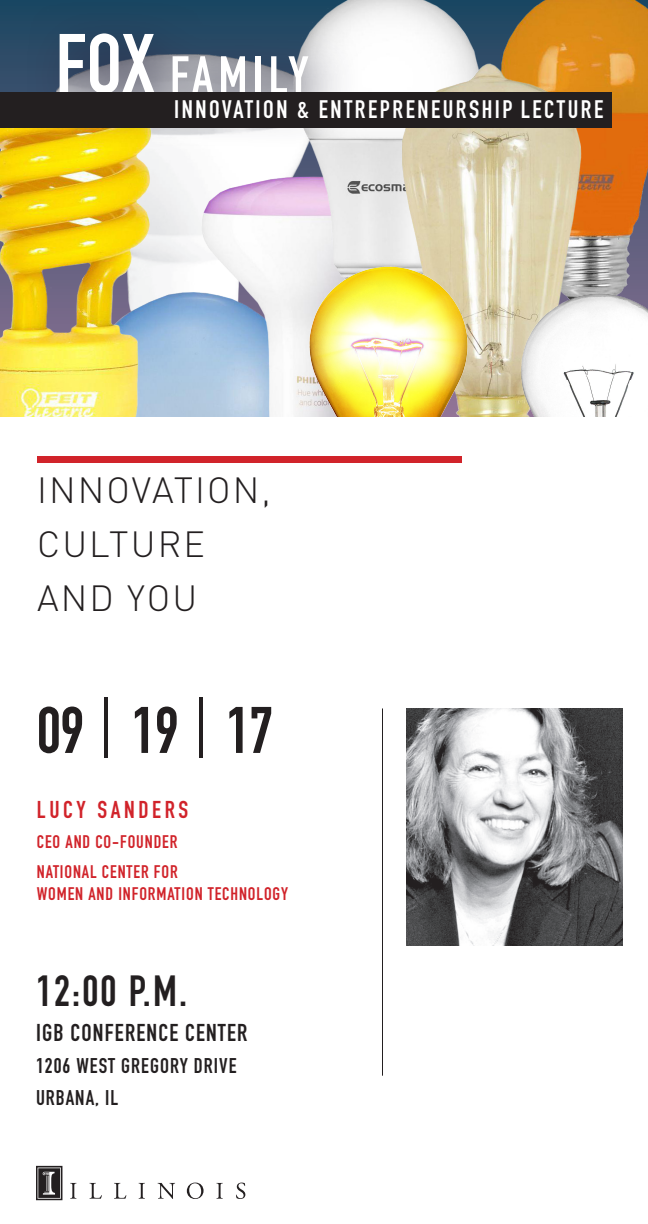
<style>
.page{position:relative;width:648px;height:1224px;background:#fff}
.page>*{position:absolute;margin:0;border:0;box-sizing:border-box;transform-origin:0 0}
.t1{font:64.6px "DIN Engschrift Std";color:#231f20}
.t2{font:52.2px "DIN Engschrift Std";letter-spacing:.1em;color:#fff}
.t3{font:43px "DIN Engschrift Std";color:#231f20}
.t4{font:300 36px/54px "DIN Pro";letter-spacing:.06em;color:#231f20}
.t5{font:25px "DIN Engschrift Std";letter-spacing:.1em;color:#fff}
.t6{font:24px "DIN Engschrift Std";letter-spacing:.05em;color:#231f20}
.t7{font:24px "DIN Engschrift Std";letter-spacing:.15em;color:#d1232a}
.t8{font:21px "DIN Engschrift Std";letter-spacing:.05em;color:#231f20}
.t9{font:18px/21.6px "DIN Engschrift Std";letter-spacing:.05em;color:#d1232a}
.s1{font-size:83.5px}
.s2{font-family:"DIN Pro";font-weight:300;font-size:70.1px}
</style>
<div class="page">
<img style="left:166px;top:272px;width:18px;height:145px">
<img style="left:184px;top:162px;width:100px;height:255px">
<img style="left:280px;top:0;width:209px;height:395px">
<img style="left:489px;top:0;width:159px;height:288px">
<img style="left:383px;top:45px;width:219px;height:372px">
<img style="left:0;top:87px;width:166px;height:330px">
<img style="left:284px;top:263px;width:209px;height:154px">
<img style="left:495px;top:288px;width:153px;height:129px">
<img style="left:406px;top:708px;width:216px;height:238px">
<div style="left:37px;top:457px;width:424px;height:6px;background:#d1232a"></div>
<hr style="left:382px;top:708px;width:1px;height:368px;background:#231f20">
<svg style="left:36px;top:1166px;width:26px;height:34px"></svg>
<svg style="left:70px;top:1183px;width:6px;height:16px"></svg>
<svg style="left:89px;top:1183px;width:13px;height:16px"></svg>
<svg style="left:114px;top:1183px;width:12px;height:16px"></svg>
<svg style="left:139px;top:1183px;width:6px;height:16px"></svg>
<svg style="left:158px;top:1183px;width:17px;height:16px"></svg>
<svg style="left:187px;top:1183px;width:17px;height:16px"></svg>
<svg style="left:216px;top:1183px;width:7px;height:16px"></svg>
<svg style="left:236px;top:1183px;width:9px;height:16px"></svg>
<svg style="left:27px;top:2px;width:332px;height:145px;background:#768488"></svg>
<div style="left:0;top:92px;width:612px;height:36px;background:#231f20"></div>
<p class="t2" style="left:56px;top:45px;width:254px"><span class="s1">FOX</span> FAMILY</p>
<p class="t5" style="left:174px;top:94px;width:431px">INNOVATION &amp; ENTREPRENEURSHIP LECTURE</p>
<p class="t4" style="left:37px;top:462px;width:235px">INNOVATION,<br>CULTURE<br>AND YOU</p>
<p class="t1" style="left:37px;top:692px;width:238px">09 <span class="s2">|</span> 19 <span class="s2">|</span> 17</p>
<p class="t7" style="left:37px;top:796px;width:153px">LUCY SANDERS</p>
<p class="t9" style="left:37px;top:831px;width:142px">CEO AND CO-FOUNDER</p>
<p class="t9" style="left:37px;top:861px;width:253px">NATIONAL CENTER FOR<br>WOMEN AND INFORMATION TECHNOLOGY</p>
<p class="t3" style="left:36px;top:966px;width:153px">12:00 P.M.</p>
<p class="t6" style="left:36px;top:1018px;width:213px">IGB CONFERENCE CENTER</p>
<p class="t8" style="left:36px;top:1053px;width:202px">1206 WEST GREGORY DRIVE</p>
<p class="t8" style="left:36px;top:1085px;width:84px">URBANA, IL</p>
</div>
